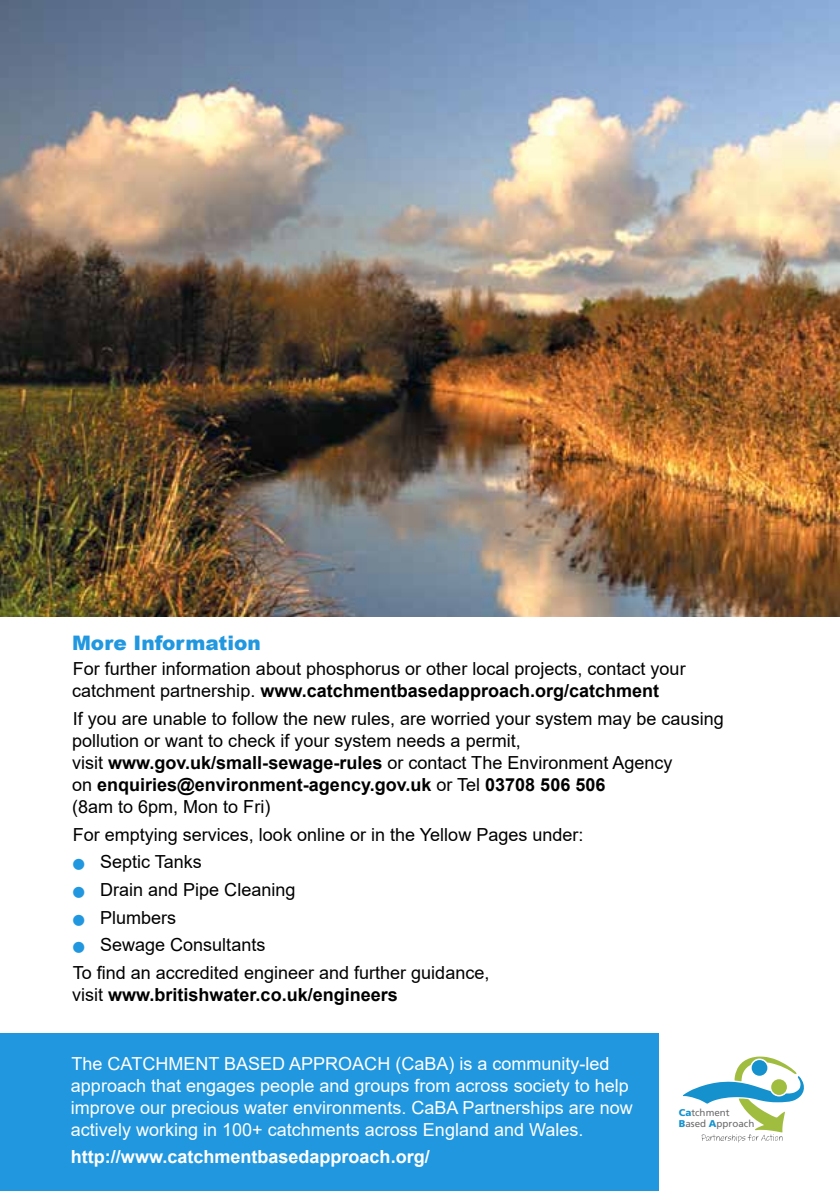
<style>
.page{position:relative;width:840px;height:1191px;background:#fff}
.page>*{position:absolute;margin:0;border:0;box-sizing:border-box;transform-origin:0 0}
.t1{font:900 20px "Arial";color:#2197df}
.t2{font:18px/22px "Arial";color:#000}
.t3{font:18px/22px "Arial";color:#fff}
.t4{font:700 18px "Arial";color:#fff}
.t5{font:700 18px "Arial";color:#000}
.t6{font:9.8px/10.8px "Frutiger";color:#6d6d70}
.s1{font-weight:700}
.s2{color:#2197df}
.s3{font-weight:400}
.s4{font-weight:900;color:#1592ce}
</style>
<div class="page">
<div style="left:0;top:1034px;width:658px;height:157px;background:#2197df"></div>
<img style="left:0;top:0;width:839px;height:617px">
<svg style="left:683px;top:1056px;width:121px;height:86px"></svg>
<p class="t1" style="left:72px;top:628px;width:190px">More Information</p>
<p class="t2" style="left:72px;top:658px;width:614px">For further information about phosphorus or other local projects, contact your catchment partnership. <span class="s1">www.catchmentbasedapproach.org/catchment</span></p>
<p class="t2" style="left:72px;top:707px;width:652px">If you are unable to follow the new rules, are worried your system may be causing pollution or want to check if your system needs a permit,<br>visit <span class="s1">www.gov.uk/small-sewage-rules</span> or contact The Environment Agency<br>on <span class="s1">enquiries@environment-agency.gov.uk</span> or Tel <span class="s1">03708 506 506<br></span>(8am to 6pm, Mon to Fri)</p>
<p class="t2" style="left:73px;top:823px;width:512px">For emptying services, look online or in the Yellow Pages under:</p>
<p class="t2" style="left:73px;top:851px;width:131px"><span class="s2">●</span> Septic Tanks</p>
<p class="t2" style="left:73px;top:878px;width:224px"><span class="s2">●</span> Drain and Pipe Cleaning</p>
<p class="t2" style="left:73px;top:906px;width:105px"><span class="s2">●</span> Plumbers</p>
<p class="t2" style="left:73px;top:931px;width:418px;line-height:27.6px"><span class="s2">●</span> Sewage Consultants<br>To find an accredited engineer and further guidance,</p>
<p class="t5" style="left:72px;top:982px;width:327px"><span class="s3">visit</span> www.britishwater.co.uk/engineers</p>
<p class="t3" style="left:71px;top:1052px;width:563px">The CATCHMENT BASED APPROACH (CaBA) is a community-led approach that engages people and groups from across society to help improve our precious water environments. CaBA Partnerships are now actively working in 100+ catchments across England and Wales.</p>
<p class="t4" style="left:71px;top:1144px;width:360px">http://www.catchmentbasedapproach.org/</p>
<p class="t6" style="left:678px;top:1107px;width:77px"><span class="s4">Ca</span>tchment<br><span class="s4">B</span>ased <span class="s4">A</span>pproach</p>
</div>
